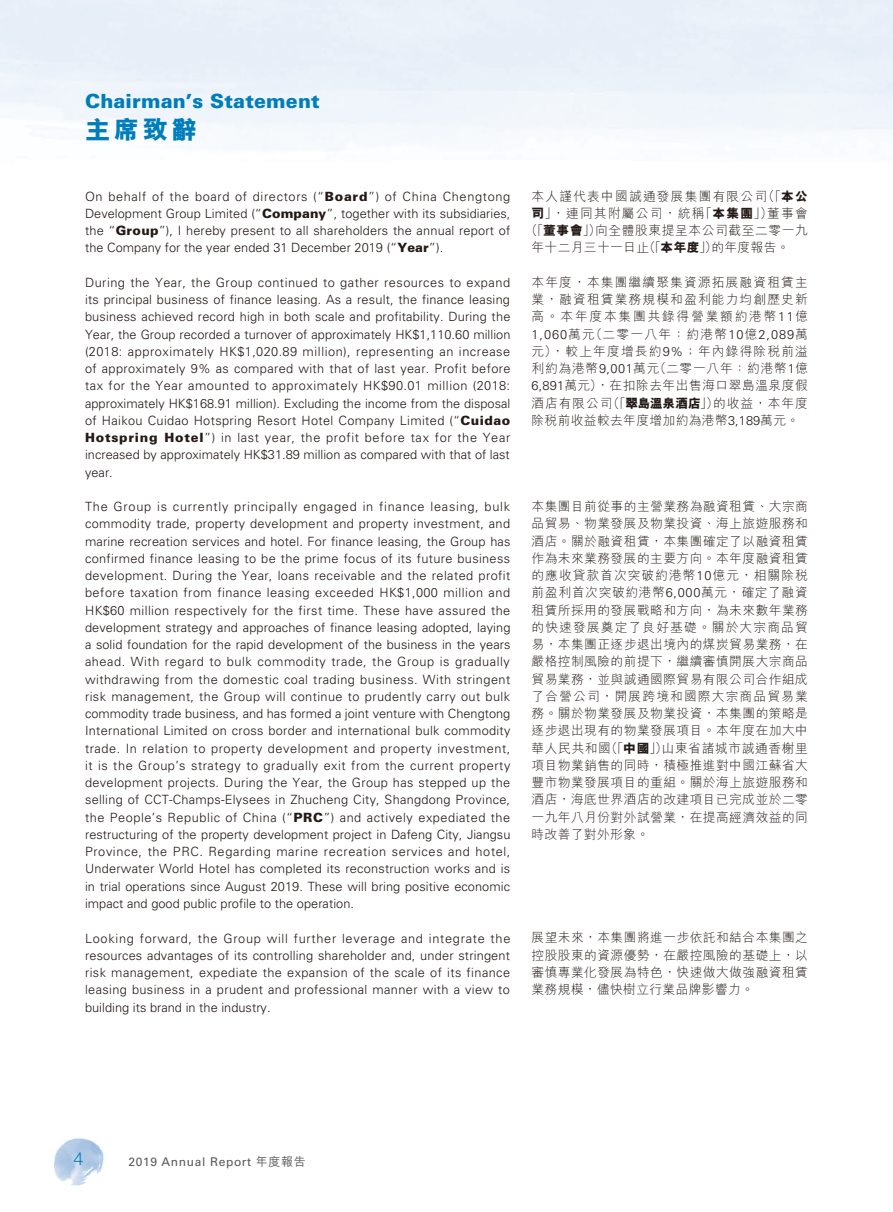
<style>
.page{position:relative;width:893px;height:1212px;background:#fff}
.page>*{position:absolute;margin:0;border:0;box-sizing:border-box;transform-origin:0 0}
.t1{font:800 25.5px "M Hei HK";color:#007dbb}
.t2{font:900 19.5px "Univers LT Std";letter-spacing:.01em;color:#007dbb}
.t3{font:300 18px "Helvetica Neue LT Std";color:#007dbb}
.t4{font:300 12.75px/17.2px "Univers LT Std";letter-spacing:.005em;color:#231916;text-align:justify}
.t5{font:300 12.75px/17.2px "M Hei HK";letter-spacing:.035em;color:#231916;text-align:justify}
.t6{font:300 12.75px "M Hei HK";letter-spacing:.095em;color:#231916}
.t7{font:12px "Univers LT Std";letter-spacing:.055em;color:#595857}
.s1{font-weight:900}
.s2{font-weight:800}
.s3{font-family:"Univers LT Std"}
.s4{font-family:"M Hei HK";font-weight:500}
</style>
<div class="page">
<h2 class="t2" style="left:85px;top:88px;width:236px">Chairman’s Statement</h2>
<h1 class="t1" style="left:85px;top:117px;width:114px">主席致辭</h1>
<p class="t4" style="left:85px;top:187px;width:427px">On behalf of the board of directors (“<span class="s1">Board</span>”) of China Chengtong Development Group Limited (“<span class="s1">Company</span>”, together with its subsidiaries, the “<span class="s1">Group</span>”), I hereby present to all shareholders the annual report of the Company for the year ended 31 December 2019 (“<span class="s1">Year</span>”).</p>
<p class="t4" style="left:85px;top:274px;width:427px">During the Year, the Group continued to gather resources to expand its principal business of finance leasing. As a result, the finance leasing business achieved record high in both scale and profitability. During the Year, the Group recorded a turnover of approximately HK$1,110.60 million (2018: approximately HK$1,020.89 million), representing an increase of approximately 9% as compared with that of last year. Profit before tax for the Year amounted to approximately HK$90.01 million (2018: approximately HK$168.91 million). Excluding the income from the disposal of Haikou Cuidao Hotspring Resort Hotel Company Limited (“<span class="s1">Cuidao Hotspring Hotel</span>”) in last year, the profit before tax for the Year increased by approximately HK$31.89 million as compared with that of last year.</p>
<p class="t4" style="left:85px;top:498px;width:427px">The Group is currently principally engaged in finance leasing, bulk commodity trade, property development and property investment, and marine recreation services and hotel. For finance leasing, the Group has confirmed finance leasing to be the prime focus of its future business development. During the Year, loans receivable and the related profit before taxation from finance leasing exceeded HK$1,000 million and HK$60 million respectively for the first time. These have assured the development strategy and approaches of finance leasing adopted, laying a solid foundation for the rapid development of the business in the years ahead. With regard to bulk commodity trade, the Group is gradually withdrawing from the domestic coal trading business. With stringent risk management, the Group will continue to prudently carry out bulk commodity trade business, and has formed a joint venture with Chengtong International Limited on cross border and international bulk commodity trade. In relation to property development and property investment, it is the Group’s strategy to gradually exit from the current property development projects. During the Year, the Group has stepped up the selling of CCT-Champs-Elysees in Zhucheng City, Shangdong Province, the People’s Republic of China (“<span class="s1">PRC</span>”) and actively expediated the restructuring of the property development project in Dafeng City, Jiangsu Province, the PRC. Regarding marine recreation services and hotel, Underwater World Hotel has completed its reconstruction works and is in trial operations since August 2019. These will bring positive economic impact and good public profile to the operation.</p>
<p class="t4" style="left:85px;top:929px;width:427px">Looking forward, the Group will further leverage and integrate the resources advantages of its controlling shareholder and, under stringent risk management, expediate the expansion of the scale of its finance leasing business in a prudent and professional manner with a view to building its brand in the industry.</p>
<p class="t6" style="left:531px;top:189px;width:278px">本人謹代表中國誠通發展集團有限公司（「<span class="s2">本公</span></p>
<p class="t6" style="left:531px;top:207px;width:278px"><span class="s2">司</span>」，連同其附屬公司，統稱「<span class="s2">本集團</span>」）董事會</p>
<p class="t5" style="left:525px;top:222px;width:284px">（「<span class="s2">董事會</span>」）向全體股東提呈本公司截至二零一九</p>
<p class="t5" style="left:531px;top:239px;width:260px">年十二月三十一日止（「<span class="s2">本年度</span>」）的年度報告。</p>
<p class="t5" style="left:531px;top:273px;width:278px">本年度，本集團繼續聚集資源拓展融資租賃主業，融資租賃業務規模和盈利能力均創歷史新高。本年度本集團共錄得營業額約港幣<span class="s3">11</span>億<span class="s3">1,060</span>萬元（二零一八年：約港幣<span class="s3">10</span>億<span class="s3">2,089</span>萬元），較上年度增長約<span class="s3">9%</span>；年內錄得除稅前溢利約為港幣<span class="s3">9,001</span>萬元（二零一八年：約港幣<span class="s3">1</span>億<span class="s3">6,891</span>萬元），在扣除去年出售海口翠島溫泉度假酒店有限公司（「<span class="s2">翠島溫泉酒店</span>」）的收益，本年度除稅前收益較去年度增加約為港幣<span class="s3">3,189</span>萬元。</p>
<p class="t5" style="left:531px;top:498px;width:278px">本集團目前從事的主營業務為融資租賃、大宗商品貿易、物業發展及物業投資、海上旅遊服務和酒店。關於融資租賃，本集團確定了以融資租賃作為未來業務發展的主要方向。本年度融資租賃的應收貸款首次突破約港幣<span class="s3">10</span>億元，相關除稅前盈利首次突破約港幣<span class="s3">6,000</span>萬元，確定了融資租賃所採用的發展戰略和方向，為未來數年業務的快速發展奠定了良好基礎。關於大宗商品貿易，本集團正逐步退出境內的煤炭貿易業務，在嚴格控制風險的前提下，繼續審慎開展大宗商品貿易業務，並與誠通國際貿易有限公司合作組成了合營公司，開展跨境和國際大宗商品貿易業務。關於物業發展及物業投資，本集團的策略是逐步退出現有的物業發展項目。本年度在加大中華人民共和國（「<span class="s2">中國</span>」）山東省諸城市誠通香榭里項目物業銷售的同時，積極推進對中國江蘇省大豐市物業發展項目的重組。關於海上旅遊服務和酒店，海底世界酒店的改建項目已完成並於二零一九年八月份對外試營業，在提高經濟效益的同時改善了對外形象。</p>
<p class="t5" style="left:531px;top:929px;width:278px">展望未來，本集團將進一步依託和結合本集團之控股股東的資源優勢，在嚴控風險的基礎上，以審慎專業化發展為特色，快速做大做強融資租賃業務規模，儘快樹立行業品牌影響力。</p>
<h3 class="t3" style="left:74px;top:1148px;width:12px">4</h3>
<p class="t7" style="left:128px;top:1155px;width:179px">2019 Annual Report <span class="s4">年度報告</span></p>
</div>
